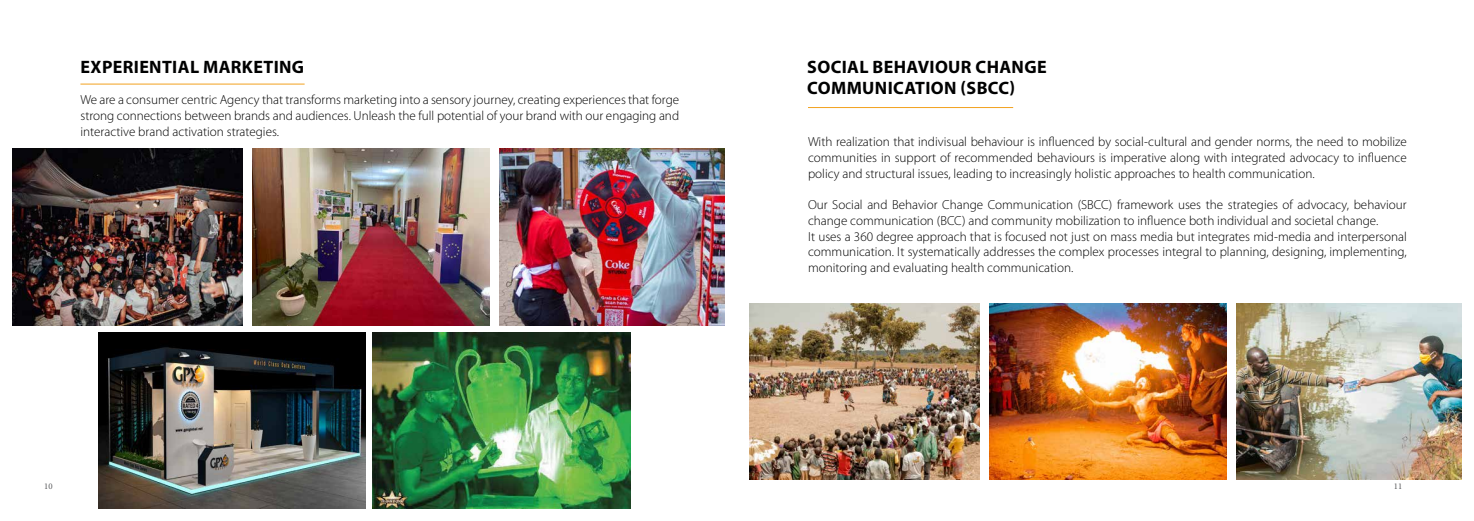
<style>
.page{position:relative;width:1474px;height:521px;background:#fff}
.page>*{position:absolute;margin:0;border:0;box-sizing:border-box;transform-origin:0 0}
.t1{font:700 18.03px/21.6px "Myriad Pro";letter-spacing:.02em;color:#000101}
.t2{font:300 13.12px/15.8px "Myriad Pro";color:#000;text-align:justify}
.t3{font:8.75px "Minion Pro";color:#58595b}
</style>
<div class="page">
<hr style="left:80px;top:84px;width:224px;height:1px;background:#f2a21f">
<img style="left:13px;top:149px;width:229px;height:176px">
<img style="left:253px;top:149px;width:236px;height:176px">
<img style="left:500px;top:149px;width:224px;height:176px">
<img style="left:372px;top:332px;width:258px;height:177px">
<img style="left:98px;top:332px;width:267px;height:177px">
<hr style="left:808px;top:107px;width:205px;height:1px;background:#f2a21f">
<img style="left:750px;top:303px;width:229px;height:177px">
<img style="left:989px;top:303px;width:237px;height:177px">
<img style="left:1236px;top:303px;width:224px;height:177px">
<h1 class="t1" style="left:81px;top:55px;width:225px">EXPERIENTIAL MARKETING</h1>
<p class="t2" style="left:80px;top:92px;width:600px">We are a consumer centric Agency that transforms marketing into a sensory journey, creating experiences that forge strong connections between brands and audiences. Unleash the full potential of your brand with our engaging and interactive brand activation strategies.</p>
<h1 class="t1" style="left:807px;top:55px;width:241px">SOCIAL BEHAVIOUR CHANGE<br>COMMUNICATION (SBCC)</h1>
<p class="t2" style="left:808px;top:134px;width:600px">With realization that indivisual behaviour is influenced by social-cultural and gender norms, the need to mobilize communities in support of recommended behaviours is imperative along with integrated advocacy to influence policy and structural issues, leading to increasingly holistic approaches to health communication.</p>
<p class="t2" style="left:808px;top:197px;width:600px;text-align:left">Our Social and Behavior Change Communication (SBCC) framework uses the strategies of advocacy, behaviour change communication (BCC) and community mobilization to influence both individual and societal change.<br>It uses a 360 degree approach that is focused not just on mass media but integrates mid-media and interpersonal communication. It systematically addresses the complex processes integral to planning, designing, implementing, monitoring and evaluating health communication.</p>
<p class="t3" style="left:44px;top:480px;width:10px">10</p>
<p class="t3" style="left:1393px;top:480px;width:10px">11</p>
</div>
